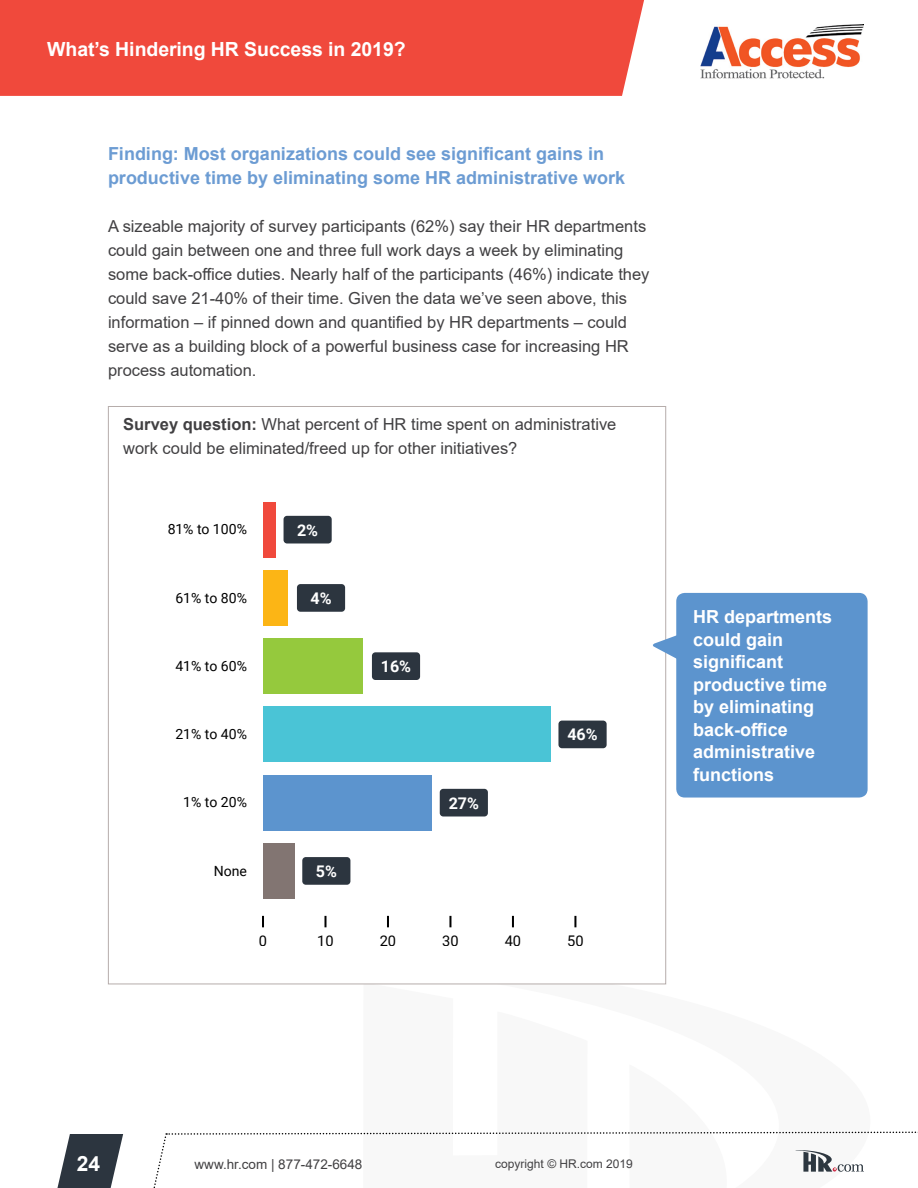
<style>
.page{position:relative;width:918px;height:1188px;background:#fff}
.page>*{position:absolute;margin:0;border:0;box-sizing:border-box;transform-origin:0 0}
.t1{font:700 21px "Arial";color:#fff}
.t2{font:700 19.5px "Arial";letter-spacing:-.005em;color:#fff}
.t3{font:700 18px/24px "Arial";color:#6c9cd3}
.t4{font:700 18px/22.5px "Arial";color:#fff}
.t5{font:16.5px/24px "Arial";color:#414042}
.t6{font:700 16.05px "Roboto";color:#fff}
.t7{font:14.7px "Roboto";color:#000}
.t8{font:14.1px "Roboto";color:#000}
.t9{font:13.5px "Arial";color:#414042}
.t10{font:12px "Arial";color:#414042}
.s1{font-weight:700}
</style>
<div class="page">
<div style="left:0;top:0;width:644px;height:96px;background:#f0493c"></div>
<svg style="left:57px;top:1134px;width:66px;height:54px"></svg>
<svg style="left:153px;top:1131px;width:765px;height:57px"></svg>
<div style="left:284px;top:516px;width:48px;height:27px;background:#2c353f;border-radius:4px"></div>
<div style="left:297px;top:584px;width:48px;height:28px;background:#2c353f;border-radius:4px"></div>
<div style="left:372px;top:652px;width:48px;height:28px;background:#2c353f;border-radius:4px"></div>
<div style="left:558px;top:721px;width:49px;height:27px;background:#2c353f;border-radius:4px"></div>
<div style="left:440px;top:789px;width:48px;height:27px;background:#2c353f;border-radius:4px"></div>
<div style="left:302px;top:857px;width:48px;height:28px;background:#2c353f;border-radius:4px"></div>
<svg style="left:262px;top:916px;width:2px;height:11px"></svg>
<svg style="left:324px;top:916px;width:3px;height:11px"></svg>
<svg style="left:387px;top:916px;width:2px;height:11px"></svg>
<svg style="left:449px;top:916px;width:2px;height:11px"></svg>
<svg style="left:512px;top:916px;width:2px;height:11px"></svg>
<svg style="left:574px;top:916px;width:2px;height:11px"></svg>
<div style="left:263px;top:843px;width:31px;height:55px;background:#827572"></div>
<div style="left:263px;top:775px;width:169px;height:55px;background:#5c94ce"></div>
<div style="left:263px;top:707px;width:287px;height:55px;background:#4ac4d6"></div>
<div style="left:263px;top:639px;width:100px;height:55px;background:#95c93d"></div>
<div style="left:263px;top:570px;width:25px;height:55px;background:#fcb515"></div>
<div style="left:263px;top:502px;width:13px;height:55px;background:#f0493c"></div>
<div style="left:676px;top:593px;width:192px;height:205px;background:#5c94ce;border-radius:9px"></div>
<svg style="left:653px;top:632px;width:24px;height:31px"></svg>
<img style="left:700px;top:25px;width:163px;height:54px">
<p class="t2" style="left:47px;top:35px;width:360px">What’s Hindering HR Success in 2019?</p>
<p class="t3" style="left:108px;top:142px;width:519px">Finding: Most organizations could see significant gains in productive time by eliminating some HR administrative work</p>
<p class="t5" style="left:108px;top:214px;width:543px">A sizeable majority of survey participants (62%) say their HR departments could gain between one and three full work days a week by eliminating some back-office duties. Nearly half of the participants (46%) indicate they could save 21-40% of their time. Given the data we’ve seen above, this information – if pinned down and quantified by HR departments – could serve as a building block of a powerful business case for increasing HR process automation.</p>
<p class="t5" style="left:123px;top:412px;width:495px"><span class="s1">Survey question:</span> What percent of HR time spent on administrative work could be eliminated/freed up for other initiatives?</p>
<p class="t8" style="left:167px;top:519px;width:81px">81% to 100%</p>
<p class="t6" style="left:297px;top:519px;width:23px">2%</p>
<p class="t8" style="left:175px;top:588px;width:73px">61% to 80%</p>
<p class="t6" style="left:310px;top:587px;width:23px">4%</p>
<p class="t8" style="left:175px;top:656px;width:73px">41% to 60%</p>
<p class="t6" style="left:381px;top:655px;width:32px">16%</p>
<p class="t8" style="left:175px;top:724px;width:73px">21% to 40%</p>
<p class="t6" style="left:567px;top:723px;width:32px">46%</p>
<p class="t8" style="left:183px;top:792px;width:65px">1% to 20%</p>
<p class="t6" style="left:449px;top:792px;width:32px">27%</p>
<p class="t8" style="left:214px;top:861px;width:35px">None</p>
<p class="t6" style="left:316px;top:860px;width:23px">5%</p>
<p class="t7" style="left:259px;top:930px;width:10px">0</p>
<p class="t7" style="left:317px;top:930px;width:18px">10</p>
<p class="t7" style="left:380px;top:930px;width:18px">20</p>
<p class="t7" style="left:442px;top:930px;width:18px">30</p>
<p class="t7" style="left:505px;top:930px;width:18px">40</p>
<p class="t7" style="left:567px;top:930px;width:18px">50</p>
<p class="t4" style="left:693px;top:606px;width:141px">HR departments could gain significant productive time by eliminating back-office administrative functions</p>
<p class="t1" style="left:77px;top:1149px;width:25px">24</p>
<p class="t9" style="left:195px;top:1155px;width:169px">www.hr.com | 877-472-6648</p>
<p class="t10" style="left:495px;top:1156px;width:139px">copyright © HR.com 2019</p>
</div>
